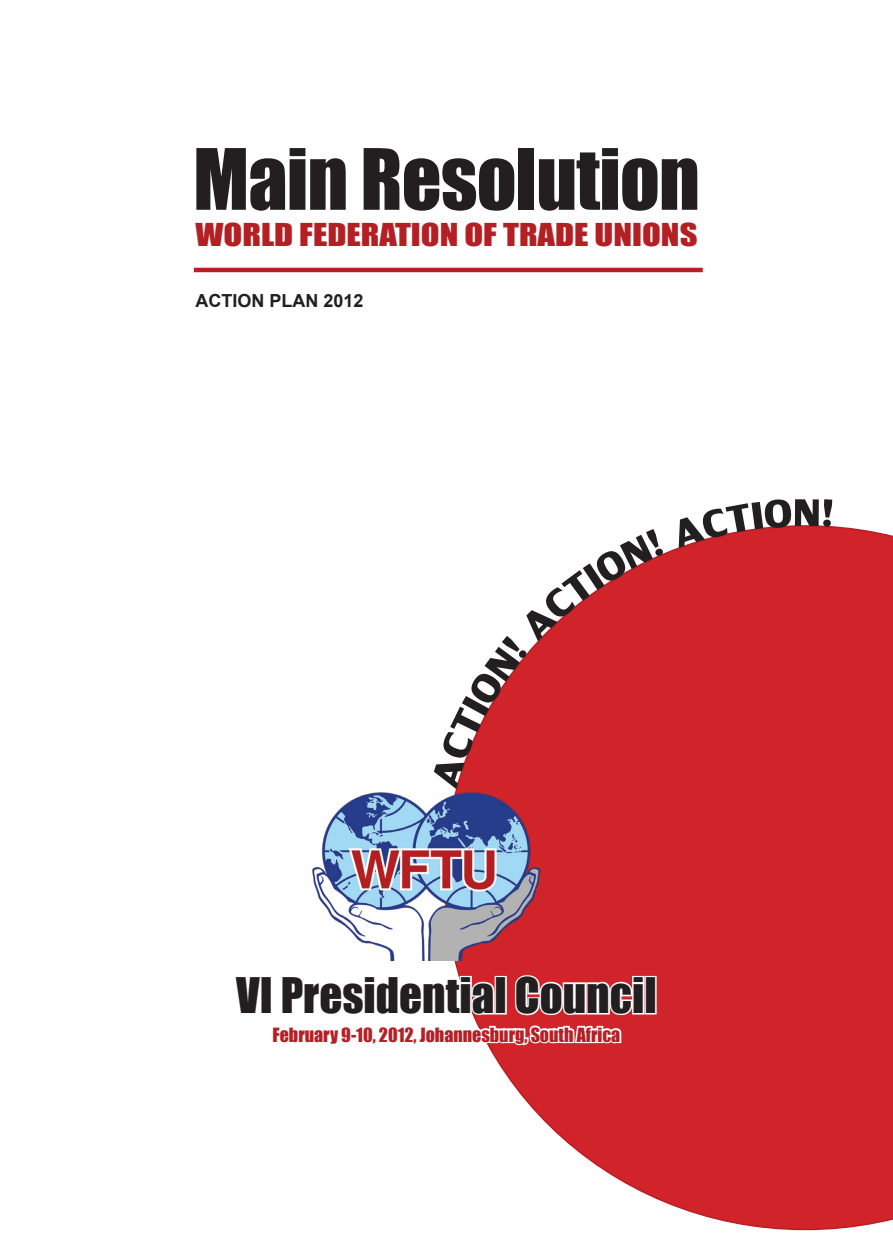
<style>
.page{position:relative;width:893px;height:1234px;background:#fff}
.page>*{position:absolute;margin:0;border:0;box-sizing:border-box;transform-origin:0 0}
.t1{font:78px "Impact";letter-spacing:-.01em;color:#231f20}
.t2{font:57px "Lily UPC Bold";color:#231f20}
.t3{font:45px "Impact";color:#231f20}
.t4{font:28.95px "Impact";color:#b41f23;scale:1.19 1}
.t5{font:18px "Impact";color:#b51f25}
.t6{font:700 18px "Arial";color:#231f20}
</style>
<div class="page">
<svg style="left:444px;top:525px;width:449px;height:704px;background:#d63c42"></svg>
<div style="left:644px;top:975px;width:13px;height:39px;border:3px solid #fff"></div>
<svg style="left:444px;top:972px;width:202px;height:92px"></svg>
<hr style="left:194px;top:268px;width:509px;height:4px;background:#b51f25">
<img style="left:312px;top:788px;width:228px;height:172px">
<svg style="left:444px;top:529px;width:220px;height:259px"></svg>
<svg style="left:670px;top:525px;width:122px;height:23px"></svg>
<h1 class="t1" style="left:193px;top:119px;width:508px">Main Resolution</h1>
<h3 class="t4" style="left:195px;top:212px;width:423px">WORLD FEDERATION OF TRADE UNIONS</h3>
<p class="t6" style="left:196px;top:288px;width:170px">ACTION PLAN 2012</p>
<h2 class="t2" style="left:793px;top:475px;width:25px">n</h2>
<h3 class="t3" style="left:236px;top:960px;width:422px">VI Presidential Council</h3>
<p class="t5" style="left:273px;top:1020px;width:349px">February 9-10, 2012, Johannesburg, South Africa</p>
</div>
